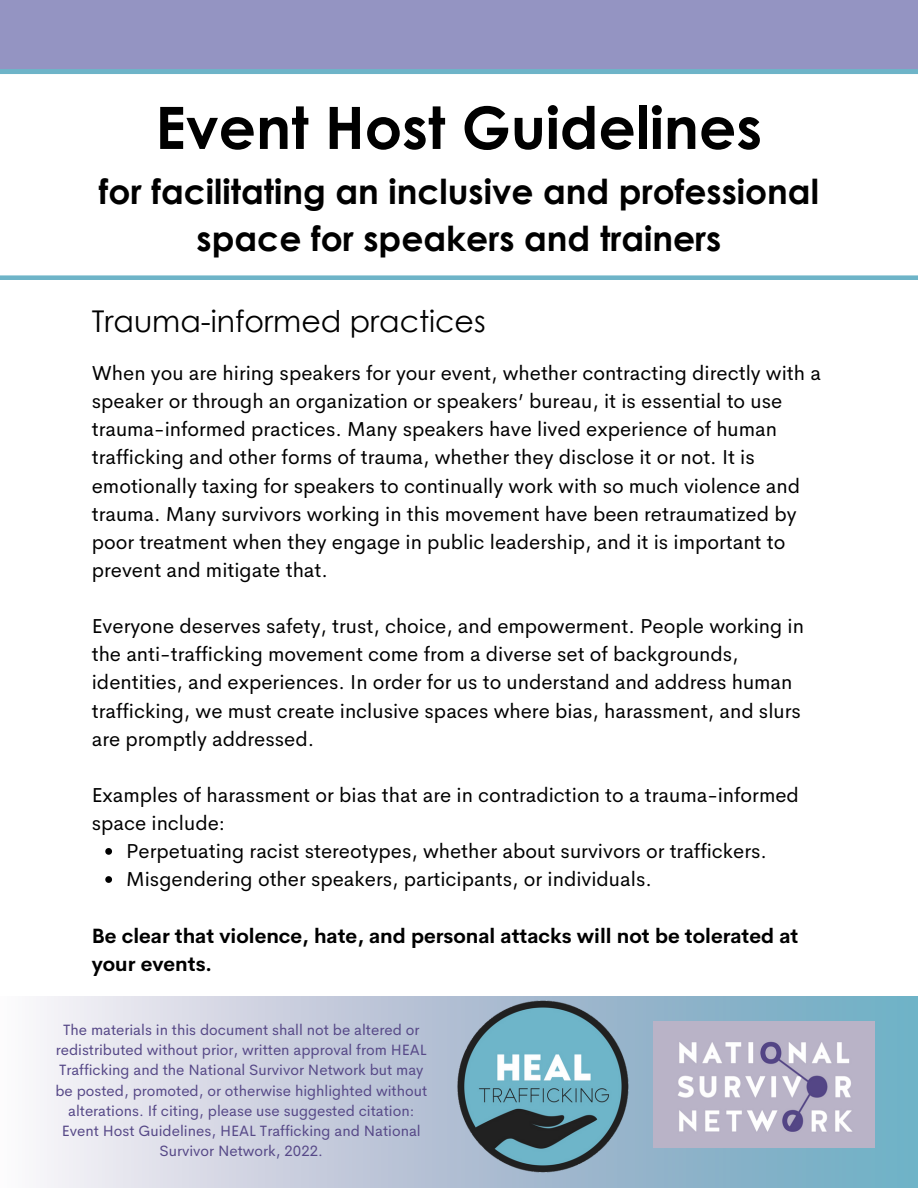
<style>
.page{position:relative;width:918px;height:1188px;background:#fff}
.page>*{position:absolute;margin:0;border:0;box-sizing:border-box;transform-origin:0 0}
.t1{font:700 58.5px "Century Gothic";color:#000}
.t2{font:700 34.5px/47.2px "Century Gothic";color:#000;text-align:center}
.t3{font:30px "Century Gothic";color:#000}
.t4{font:20.25px/28.2px "Cerebri Sans";color:#000}
.t5{font:700 20.25px/28.2px "Cerebri Sans";color:#000}
.t6{font:15px/20.2px "Cerebri Sans";color:#564887;text-align:center}
</style>
<div class="page">
<svg style="left:44px;top:997px;width:874px;height:191px;background:#bcccdc"></svg>
<img style="left:451px;top:996px;width:184px;height:185px">
<img style="left:653px;top:1022px;width:222px;height:126px">
<div style="left:0;top:0;width:918px;height:258px;background:#9494c2"></div>
<div style="left:0;top:70px;width:918px;height:210px;background:#fff"></div>
<svg style="left:105px;top:848px;width:7px;height:7px"></svg>
<svg style="left:105px;top:876px;width:7px;height:7px"></svg>
<h1 class="t1" style="left:155px;top:90px;width:608px">Event Host Guidelines</h1>
<h2 class="t2" style="left:99px;top:167px;width:722px">for facilitating an inclusive and professional space for speakers and trainers</h2>
<h3 class="t3" style="left:92px;top:302px;width:395px">Trauma-informed practices</h3>
<p class="t4" style="left:92px;top:359px;width:731px">When you are hiring speakers for your event, whether contracting directly with a speaker or through an organization or speakers’ bureau, it is essential to use trauma-informed practices. Many speakers have lived experience of human trafficking and other forms of trauma, whether they disclose it or not. It is emotionally taxing for speakers to continually work with so much violence and trauma. Many survivors working in this movement have been retraumatized by poor treatment when they engage in public leadership, and it is important to prevent and mitigate that.</p>
<p class="t4" style="left:92px;top:612px;width:714px">Everyone deserves safety, trust, choice, and empowerment. People working in the anti-trafficking movement come from a diverse set of backgrounds, identities, and experiences. In order for us to understand and address human trafficking, we must create inclusive spaces where bias, harassment, and slurs are promptly addressed.</p>
<p class="t4" style="left:92px;top:781px;width:709px">Examples of harassment or bias that are in contradiction to a trauma-informed space include:</p>
<p class="t4" style="left:126px;top:837px;width:642px">Perpetuating racist stereotypes, whether about survivors or traffickers.<br>Misgendering other speakers, participants, or individuals.</p>
<p class="t5" style="left:92px;top:921px;width:708px">Be clear that violence, hate, and personal attacks will not be tolerated at your events.</p>
<p class="t6" style="left:55px;top:1019px;width:373px">The materials in this document shall not be altered or redistributed without prior, written approval from HEAL Trafficking and the National Survivor Network but may be posted, promoted, or otherwise highlighted without alterations. If citing, please use suggested citation:<br>Event Host Guidelines, HEAL Trafficking and National Survivor Network, 2022.</p>
</div>
